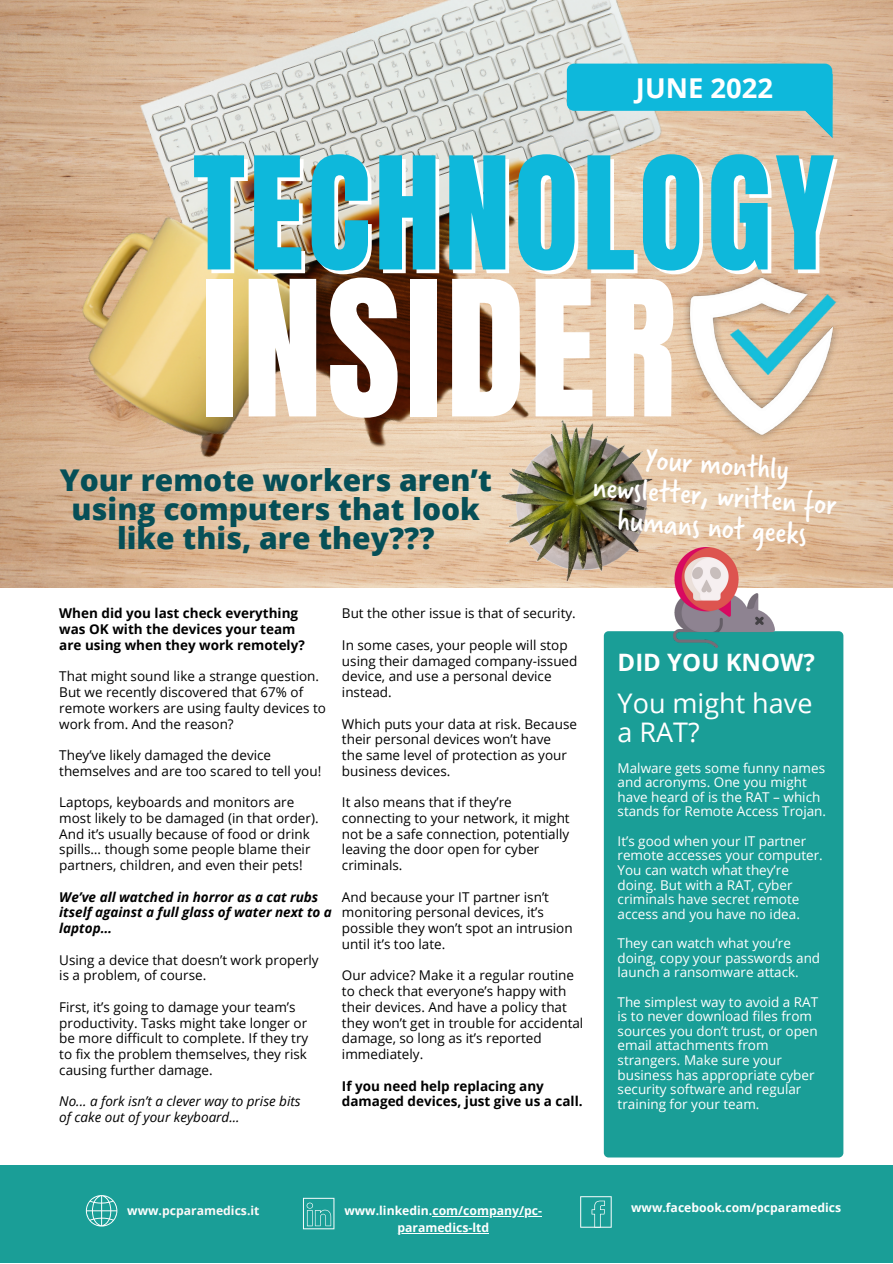
<style>
.page{position:relative;width:893px;height:1264px;background:#fff}
.page>*{position:absolute;margin:0;border:0;box-sizing:border-box;transform-origin:0 0}
.t1{font:160.05px "Anton";letter-spacing:.03em;color:#fff}
.t2{font:132.75px "Anton";letter-spacing:.03em;color:#0eb8db}
.t3{font:32.85px/31.5px "Verveine";color:#fff;text-align:center}
.t4{font:800 30px/29.2px "Open Sans";color:#064f57;text-align:center}
.t5{font:700 27.45px "Open Sans";color:#fff}
.t6{font:27px/29.2px "Open Sans";color:#fff}
.t7{font:700 24px "Open Sans";color:#fff}
.t8{font:13.5px/15.8px "Open Sans";color:#000}
.t9{font:13.5px/14.5px "Open Sans";color:#fff}
.t10{font:700 13.5px/15.8px "Open Sans";color:#000}
.t11{font:italic 700 13.5px/15.8px "Open Sans";color:#000}
.t12{font:italic 13.5px/15.8px "Open Sans";color:#000}
.t13{font:700 12.15px/16.5px "Open Sans";color:#fff;text-align:center}
.t14{font:700 12.15px "Open Sans";color:#fdf8f8}
.s1{color:#fff}
</style>
<div class="page">
<div style="left:0;top:1165px;width:892px;height:97px;background:#1a9e97"></div>
<div style="left:603px;top:631px;width:240px;height:526px;background:#1a9e97"></div>
<hr style="left:432px;top:1216px;width:110px;height:1px;background:#fff">
<hr style="left:397px;top:1232px;width:92px;height:1px;background:#fff">
<svg style="left:86px;top:1195px;width:31px;height:31px"></svg>
<svg style="left:580px;top:1196px;width:31px;height:31px"></svg>
<svg style="left:303px;top:1197px;width:31px;height:32px"></svg>
<img style="left:0;top:0;width:892px;height:587px">
<img style="left:6px;top:0;width:733px;height:548px">
<div style="left:566px;top:64px;width:266px;height:47px;background:#0eb8db;border-radius:7px"></div>
<svg style="left:800px;top:73px;width:65px;height:65px"></svg>
<img style="left:665px;top:256px;width:192px;height:190px">
<img style="left:489px;top:411px;width:176px;height:176px">
<img style="left:673px;top:547px;width:101px;height:100px">
<h3 class="t5" style="left:636px;top:69px;width:138px">JUNE 2022</h3>
<h2 class="t2" style="left:193px;top:118px;width:643px">TECHNOLOGY</h2>
<h1 class="t1" style="left:202px;top:234px;width:476px">INSIDER</h1>
<h3 class="t4" style="left:60px;top:464px;width:433px">Your remote workers aren’t using computers that look like this, are they???</h3>
<h3 class="t3" style="left:596px;top:440px;width:246px;rotate:4deg">Your monthly newsletter, written for humans not geeks</h3>
<p class="t10" style="left:59px;top:605px;width:247px">When did you last check everything was OK with the devices your team are using when they work remotely?</p>
<p class="t8" style="left:59px;top:668px;width:268px">That might sound like a strange question.<br>But we recently discovered that 67% of remote workers are using faulty devices to work from. And the reason?</p>
<p class="t8" style="left:59px;top:747px;width:263px">They’ve likely damaged the device themselves and are too scared to tell you!</p>
<p class="t8" style="left:59px;top:794px;width:261px">Laptops, keyboards and monitors are most likely to be damaged (in that order).<br>And it’s usually because of food or drink spills… though some people blame their partners, children, and even their pets!</p>
<p class="t11" style="left:59px;top:888px;width:274px">We’ve all watched in horror as a cat rubs itself against a full glass of water next to a laptop…</p>
<p class="t8" style="left:59px;top:951px;width:261px">Using a device that doesn’t work properly is a problem, of course.</p>
<p class="t8" style="left:59px;top:998px;width:250px">First, it’s going to damage your team’s productivity. Tasks might take longer or be more difficult to complete. If they try to fix the problem themselves, they risk causing further damage.</p>
<p class="t12" style="left:59px;top:1093px;width:243px">No... a fork isn’t a clever way to prise bits of cake out of your keyboard...</p>
<p class="t8" style="left:342px;top:605px;width:235px">But the other issue is that of security.</p>
<p class="t8" style="left:342px;top:636px;width:237px">In some cases, your people will stop using their damaged company-issued device, and use a personal device instead.</p>
<p class="t8" style="left:342px;top:715px;width:236px">Which puts your data at risk. Because their personal devices won’t have<br>the same level of protection as your business devices.</p>
<p class="t8" style="left:342px;top:794px;width:229px">It also means that if they’re connecting to your network, it might not be a safe connection, potentially leaving the door open for cyber criminals.</p>
<p class="t8" style="left:342px;top:888px;width:232px">And because your IT partner isn’t monitoring personal devices, it’s possible they won’t spot an intrusion until it’s too late.</p>
<p class="t8" style="left:342px;top:967px;width:243px">Our advice? Make it a regular routine to check that everyone’s happy with their devices. And have a policy that they won’t get in trouble for accidental damage, so long as it’s reported immediately.</p>
<p class="t10" style="left:342px;top:1077px;width:242px">If you need help replacing any damaged devices, just give us a call.</p>
<h3 class="t7" style="left:617px;top:645px;width:199px">DID YOU KNOW?</h3>
<h3 class="t6" style="left:617px;top:688px;width:196px">You might have a RAT?</h3>
<p class="t9" style="left:617px;top:760px;width:210px">Malware gets some funny names and acronyms. One you might have heard of is the RAT – which stands for Remote Access Trojan.</p>
<p class="t9" style="left:617px;top:833px;width:207px">It’s good when your IT partner remote accesses your computer.<br>You can watch what they’re doing. But with a RAT, cyber criminals have secret remote access and you have no idea.</p>
<p class="t9" style="left:617px;top:935px;width:204px">They can watch what you’re doing, copy your passwords and launch a ransomware attack.</p>
<p class="t9" style="left:617px;top:994px;width:202px">The simplest way to avoid a RAT is to never download files from sources you don’t trust, or open email attachments from strangers. Make sure your business has appropriate cyber security software and regular training for your team.</p>
<p class="t14" style="left:127px;top:1201px;width:134px"><span class="s1">www</span>.pcparamedics.it</p>
<p class="t13" style="left:631px;top:1199px;width:211px">www.facebook.com/pcparamedics</p>
<p class="t13" style="left:344px;top:1202px;width:199px">www.linkedin.com/company/pc&shy;paramedics-ltd</p>
</div>
